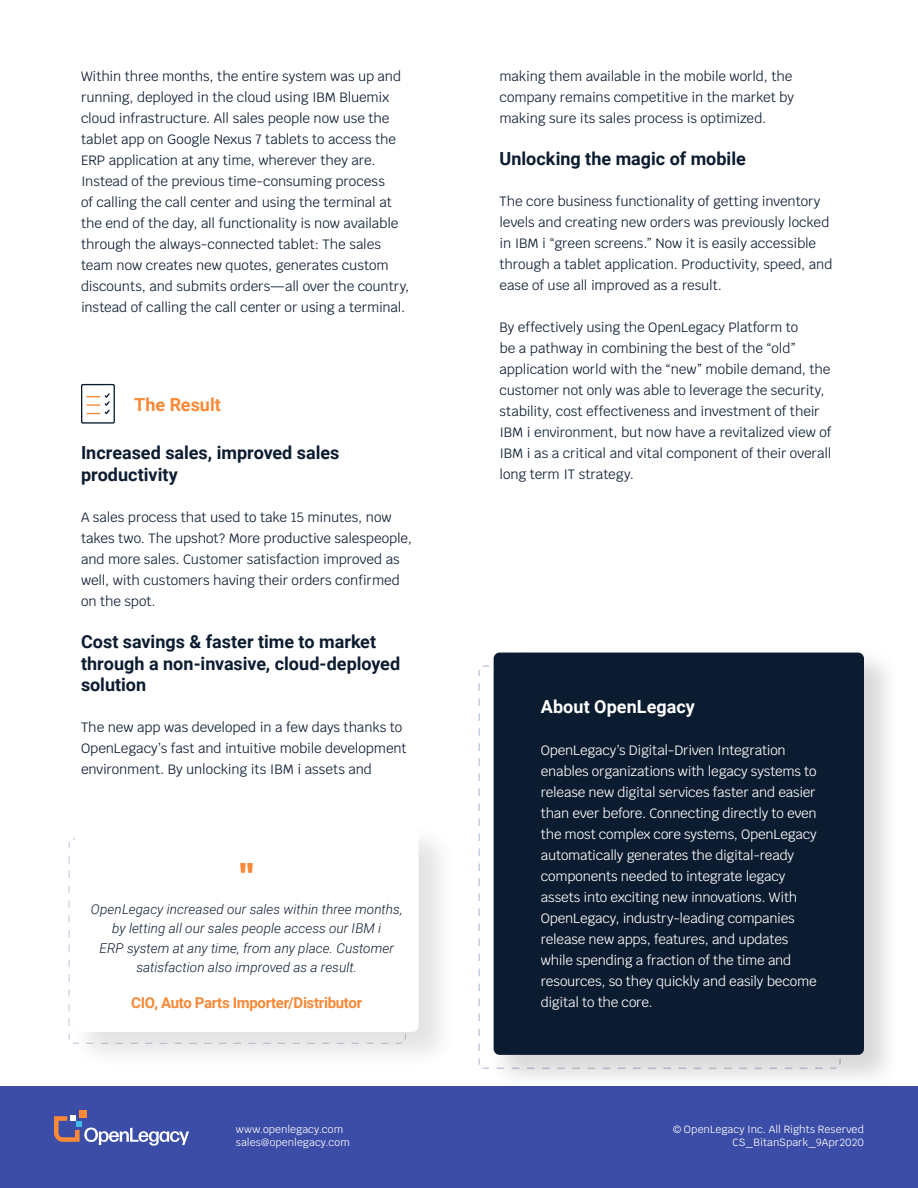
<style>
.page{position:relative;width:918px;height:1188px;background:#fff}
.page>*{position:absolute;margin:0;border:0;box-sizing:border-box;transform-origin:0 0}
.t1{font:700 42px "Krub";color:#f98937}
.t2{font:700 18px/21.6px "Roboto";color:#0c1c30}
.t3{font:700 18px "Roboto";color:#fff}
.t4{font:700 18px "Roboto";color:#f98937}
.t5{font:700 15px "Roboto";letter-spacing:-.02em;color:#f98937}
.t6{font:13.5px/21px "Krub";letter-spacing:-.005em;color:#0c1c30}
.t7{font:13.5px/21px "Krub";letter-spacing:-.015em;color:#fff}
.t8{font:italic 300 13.5px/19.5px "Roboto";letter-spacing:.005em;color:#0c1c30;text-align:center}
.t9{font:10.5px/13.5px "Krub";letter-spacing:.005em;color:#fff}
</style>
<div class="page">
<svg style="left:81px;top:384px;width:34px;height:40px"></svg>
<div style="left:0;top:1086px;width:918px;height:102px;background:#3c4da7"></div>
<div style="left:487px;top:645px;width:414px;height:447px;background:#000;opacity:.16"></div>
<div style="left:494px;top:653px;width:370px;height:402px;background:#0c1c30;border-radius:6px"></div>
<div style="left:79px;top:1110px;width:8px;height:8px;background:#fa8a38"></div>
<svg style="left:54px;top:1115px;width:135px;height:31px"></svg>
<div style="left:70px;top:823px;width:387px;height:248px;background:#000;opacity:.11"></div>
<div style="left:75px;top:828px;width:344px;height:204px;background:#fff;border-radius:6px"></div>
<p class="t6" style="left:81px;top:66px;width:330px">Within three months, the entire system was up and running, deployed in the cloud using IBM Bluemix cloud infrastructure. All sales people now use the tablet app on Google Nexus 7 tablets to access the ERP application at any time, wherever they are.<br>Instead of the previous time-consuming process<br>of calling the call center and using the terminal at the end of the day, all functionality is now available through the always-connected tablet: The sales team now creates new quotes, generates custom discounts, and submits orders—all over the country, instead of calling the call center or using a terminal.</p>
<h2 class="t4" style="left:134px;top:392px;width:88px">The Result</h2>
<h2 class="t2" style="left:81px;top:441px;width:260px">Increased sales, improved sales productivity</h2>
<p class="t6" style="left:81px;top:507px;width:333px">A sales process that used to take 15 minutes, now takes two. The upshot? More productive salespeople, and more sales. Customer satisfaction improved as well, with customers having their orders confirmed on the spot.</p>
<h2 class="t2" style="left:81px;top:630px;width:321px">Cost savings &amp; faster time to market through a non-invasive, cloud-deployed solution</h2>
<p class="t6" style="left:81px;top:717px;width:327px">The new app was developed in a few days thanks to<br>OpenLegacy’s fast and intuitive mobile development environment. By unlocking its IBM i assets and</p>
<h1 class="t1" style="left:240px;top:855px;width:15px">"</h1>
<p class="t8" style="left:91px;top:899px;width:313px">OpenLegacy increased our sales within three months, by letting all our sales people access our IBM i<br>ERP system at any time, from any place. Customer satisfaction also improved as a result.</p>
<p class="t5" style="left:131px;top:992px;width:232px">CIO, Auto Parts Importer/Distributor</p>
<p class="t6" style="left:500px;top:66px;width:296px">making them available in the mobile world, the company remains competitive in the market by making sure its sales process is optimized.</p>
<h2 class="t2" style="left:500px;top:147px;width:248px">Unlocking the magic of mobile</h2>
<p class="t6" style="left:500px;top:191px;width:335px">The core business functionality of getting inventory levels and creating new orders was previously locked in IBM i “green screens.” Now it is easily accessible through a tablet application. Productivity, speed, and ease of use all improved as a result.</p>
<p class="t6" style="left:500px;top:316px;width:333px">By effectively using the OpenLegacy Platform to<br>be a pathway in combining the best of the “old” application world with the “new” mobile demand, the customer not only was able to leverage the security, stability, cost effectiveness and investment of their IBM i environment, but now have a revitalized view of IBM i as a critical and vital component of their overall long term IT strategy.</p>
<h2 class="t3" style="left:541px;top:694px;width:155px">About OpenLegacy</h2>
<p class="t7" style="left:541px;top:740px;width:277px">OpenLegacy’s Digital-Driven Integration enables organizations with legacy systems to release new digital services faster and easier than ever before. Connecting directly to even the most complex core systems, OpenLegacy automatically generates the digital-ready components needed to integrate legacy assets into exciting new innovations. With OpenLegacy, industry-leading companies release new apps, features, and updates while spending a fraction of the time and resources, so they quickly and easily become digital to the core.</p>
<p class="t9" style="left:236px;top:1122px;width:116px">www.openlegacy.com sales@openlegacy.com</p>
<p class="t9" style="left:673px;top:1122px;width:192px;text-align:right">© OpenLegacy Inc. All Rights Reserved<br>CS_BitanSpark_9Apr2020</p>
</div>
